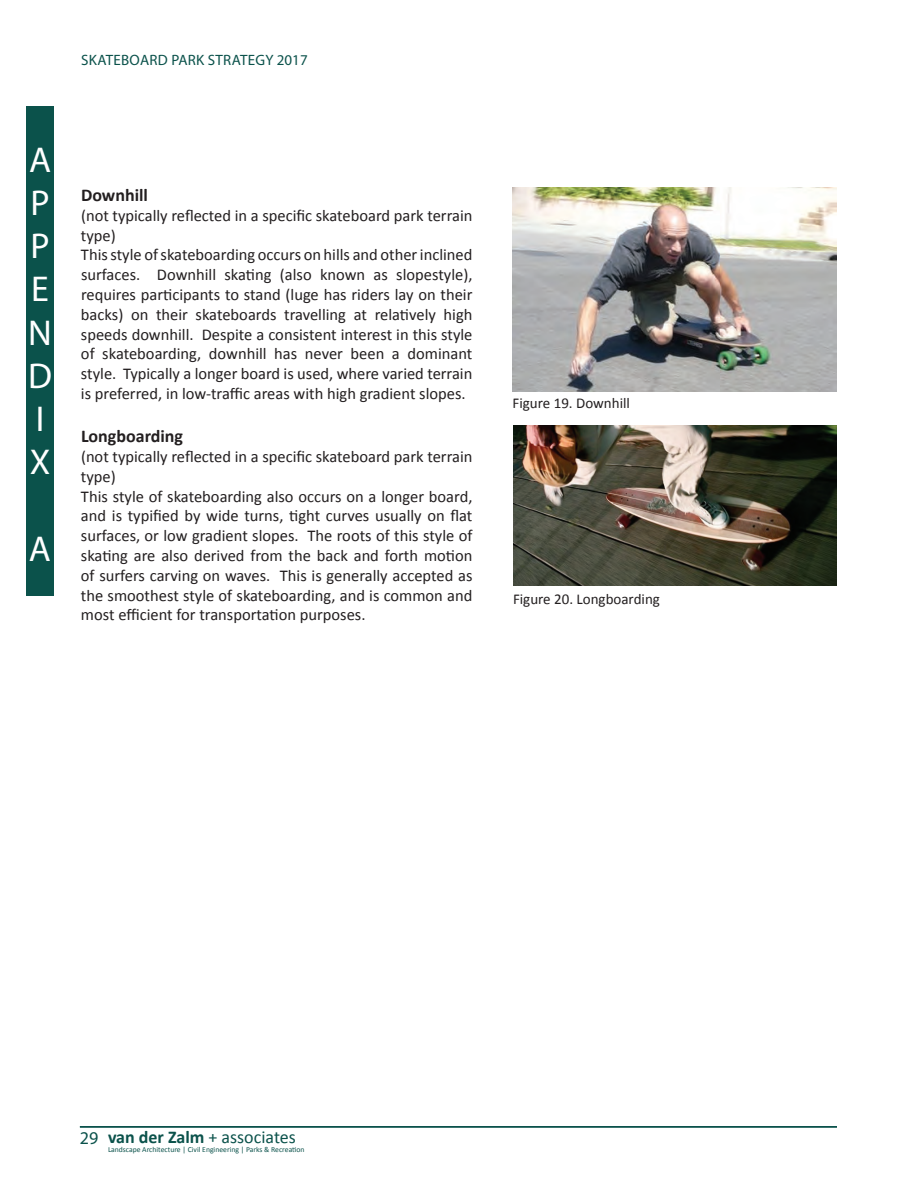
<style>
.page{position:relative;width:918px;height:1188px;background:#fff}
.page>*{position:absolute;margin:0;border:0;box-sizing:border-box;transform-origin:0 0}
.t1{font:36px/43.2px "Myriad Pro";color:#fff}
.t2{font:18px "Calibri";color:#0b524b}
.t3{font:700 18px "Calibri";color:#231f20}
.t4{font:16.5px/19.8px "Calibri";color:#231f20}
.t5{font:15px "Calibri";color:#231f20}
.t6{font:15px "Myriad Pro";letter-spacing:.02em;color:#0b524b}
.t7{font:7.65px "Calibri";color:#0b524b}
.s1{font-family:"Myriad Pro"}
.s2{font-weight:700}
</style>
<div class="page">
<div style="left:27px;top:106px;width:27px;height:490px;background:#0b524b"></div>
<hr style="left:80px;top:1126px;width:757px;height:2px;background:#0b524b">
<img style="left:513px;top:187px;width:324px;height:204px">
<img style="left:513px;top:425px;width:324px;height:160px">
<p class="t6" style="left:81px;top:51px;width:228px">SKATEBOARD PARK STRATEGY 2017</p>
<h1 class="t1" style="left:28px;top:137px;width:25px">A<br>P<br>P<br>E<br>N<br>D<br>I<br>X</h1>
<h1 class="t1" style="left:29px;top:526px;width:24px">A</h1>
<p class="t3" style="left:81px;top:184px;width:69px">Downhill</p>
<p class="t4" style="left:81px;top:205px;width:393px">(not typically reflected in a specific skateboard park terrain type)<br>This style of skateboarding occurs on hills and other inclined surfaces. Downhill skating (also known as slopestyle), requires participants to stand (luge has riders lay on their backs) on their skateboards travelling at relatively high speeds downhill. Despite a consistent interest in this style of skateboarding, downhill has never been a dominant style. Typically a longer board is used, where varied terrain is preferred, in low-traffic areas with high gradient slopes.</p>
<p class="t3" style="left:81px;top:425px;width:104px">Longboarding</p>
<p class="t4" style="left:81px;top:447px;width:393px">(not typically reflected in a specific skateboard park terrain type)<br>This style of skateboarding also occurs on a longer board, and is typified by wide turns, tight curves usually on flat surfaces, or low gradient slopes. The roots of this style of skating are also derived from the back and forth motion of surfers carving on waves. This is generally accepted as the smoothest style of skateboarding, and is common and most efficient for transportation purposes.</p>
<p class="t5" style="left:513px;top:394px;width:119px">Figure 19. Downhill</p>
<p class="t5" style="left:513px;top:590px;width:148px">Figure 20. Longboarding</p>
<p class="t2" style="left:80px;top:1126px;width:217px"><span class="s1">29</span> <span class="s2">van der Zalm</span> + associates</p>
<p class="t7" style="left:108px;top:1145px;width:198px">Landscape Architecture | Civil Engineering | Parks &amp; Recreation</p>
</div>
